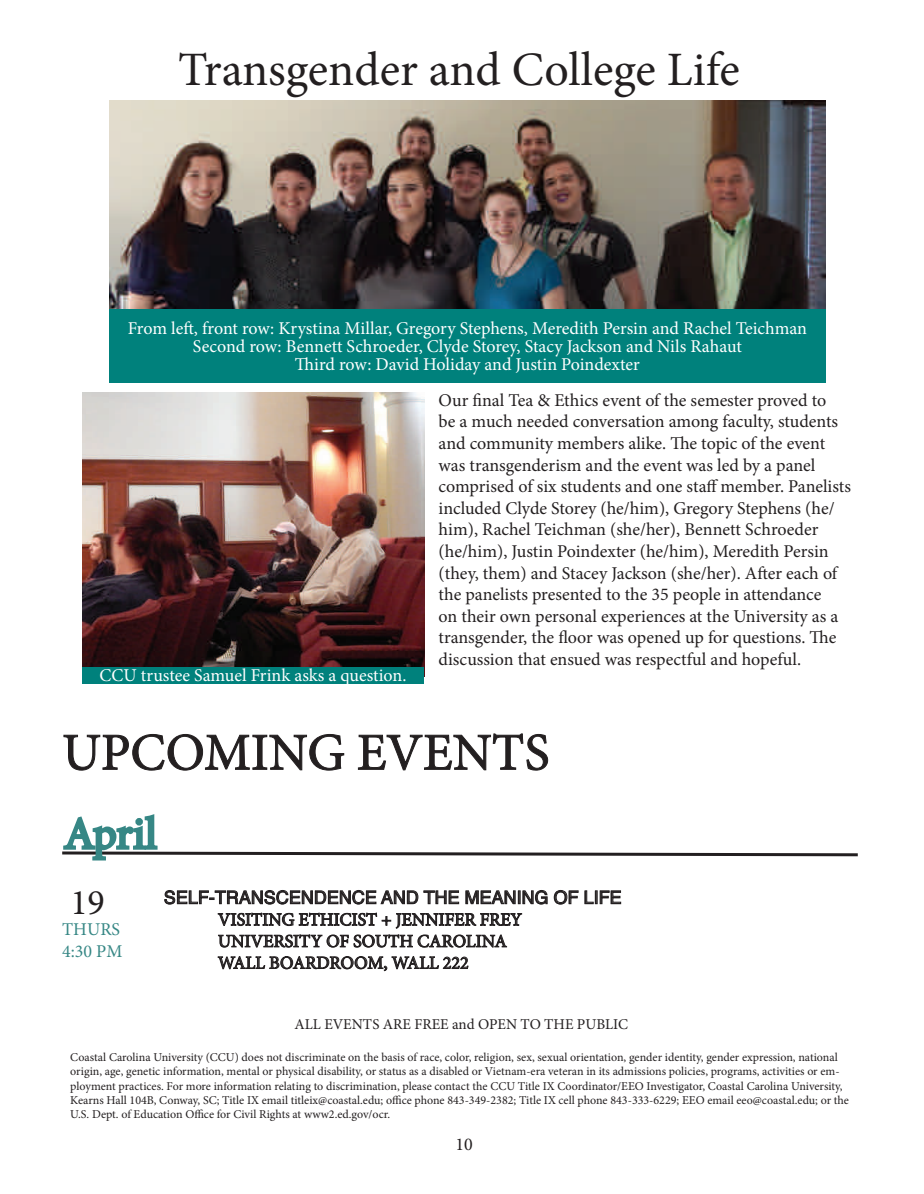
<style>
.page{position:relative;width:924px;height:1194px;background:#fff}
.page>*{position:absolute;margin:0;border:0;box-sizing:border-box;transform-origin:0 0}
.t1{font:52.5px "Minion Pro";color:#231f20}
.t2{font:48px "Minion Pro";color:#231f20}
.t3{font:45px "Minion Pro";letter-spacing:-.005em;color:#368785}
.t4{font:36px "Minion Pro";color:#231f20}
.t5{font:18px/21.6px "Minion Pro";color:#231f20}
.t6{font:18px/18px "Minion Pro";letter-spacing:-.005em;color:#fff;text-align:center}
.t7{font:18px "Helvetica";color:#231f20}
.t8{font:18px/21.6px "Minion Pro";color:#368785}
.t9{font:15px "Minion Pro";color:#231f20}
.t10{font:12px/14.2px "Minion Pro";color:#231f20}
</style>
<div class="page">
<svg style="left:63px;top:734px;width:282px;height:37px"></svg>
<svg style="left:358px;top:733px;width:190px;height:38px"></svg>
<svg style="left:62px;top:814px;width:796px;height:47px"></svg>
<svg style="left:164px;top:890px;width:295px;height:15px"></svg>
<svg style="left:465px;top:890px;width:51px;height:15px"></svg>
<div style="left:518px;top:890px;width:3px;height:14px;border:1px solid #231f20"></div>
<svg style="left:522px;top:890px;width:26px;height:15px"></svg>
<svg style="left:554px;top:890px;width:67px;height:15px"></svg>
<svg style="left:217px;top:912px;width:305px;height:36px"></svg>
<svg style="left:217px;top:956px;width:252px;height:15px"></svg>
<img style="left:109px;top:100px;width:717px;height:209px">
<img style="left:82px;top:393px;width:342px;height:275px">
<div style="left:82px;top:668px;width:342px;height:16px;background:#00817c"></div>
<div style="left:109px;top:309px;width:717px;height:74px;background:#00817c"></div>
<h2 class="t2" style="left:178px;top:37px;width:563px">Transgender and College Life</h2>
<p class="t6" style="left:128px;top:319px;width:681px">From left, front row: Krystina Millar, Gregory Stephens, Meredith Persin and Rachel Teichman<br>Second row: Bennett Schroeder, Clyde Storey, Stacy Jackson and Nils Rahaut<br>Third row: David Holiday and Justin Poindexter</p>
<p class="t6" style="left:100px;top:666px;width:309px">CCU trustee Samuel Frink asks a question.</p>
<p class="t5" style="left:439px;top:389px;width:414px">Our final Tea &amp; Ethics event of the semester proved to<br>be a much needed conversation among faculty, students and community members alike. The topic of the event was transgenderism and the event was led by a panel comprised of six students and one staff member. Panelists included Clyde Storey (he/him), Gregory Stephens (he/ him), Rachel Teichman (she/her), Bennett Schroeder (he/him), Justin Poindexter (he/him), Meredith Persin (they, them) and Stacey Jackson (she/her). After each of the panelists presented to the 35 people in attendance<br>on their own personal experiences at the University as a transgender, the floor was opened up for questions. The discussion that ensued was respectful and hopeful.</p>
<h1 class="t1" style="left:62px;top:717px;width:489px">UPCOMING EVENTS</h1>
<h3 class="t3" style="left:64px;top:804px;width:94px">April</h3>
<h3 class="t4" style="left:70px;top:878px;width:36px">19</h3>
<p class="t8" style="left:62px;top:919px;width:62px">THURS<br>4:30 PM</p>
<p class="t7" style="left:164px;top:890px;width:459px">SELF-TRANSCENDENCE AND THE MEANING OF LIFE</p>
<p class="t5" style="left:218px;top:909px;width:306px">VISITING ETHICIST + JENNIFER FREY<br>UNIVERSITY OF SOUTH CAROLINA<br>WALL BOARDROOM, WALL 222</p>
<p class="t9" style="left:294px;top:1014px;width:335px">ALL EVENTS ARE FREE and OPEN TO THE PUBLIC</p>
<p class="t10" style="left:70px;top:1050px;width:780px">Coastal Carolina University (CCU) does not discriminate on the basis of race, color, religion, sex, sexual orientation, gender identity, gender expression, national origin, age, genetic information, mental or physical disability, or status as a disabled or Vietnam-era veteran in its admissions policies, programs, activities or em&shy;ployment practices. For more information relating to discrimination, please contact the CCU Title IX Coordinator/EEO Investigator, Coastal Carolina University, Kearns Hall 104B, Conway, SC; Title IX email titleix@coastal.edu; office phone 843-349-2382; Title IX cell phone 843-333-6229; EEO email eeo@coastal.edu; or the U.S. Dept. of Education Office for Civil Rights at www2.ed.gov/ocr.</p>
<p class="t5" style="left:455px;top:1134px;width:19px">10</p>
</div>
